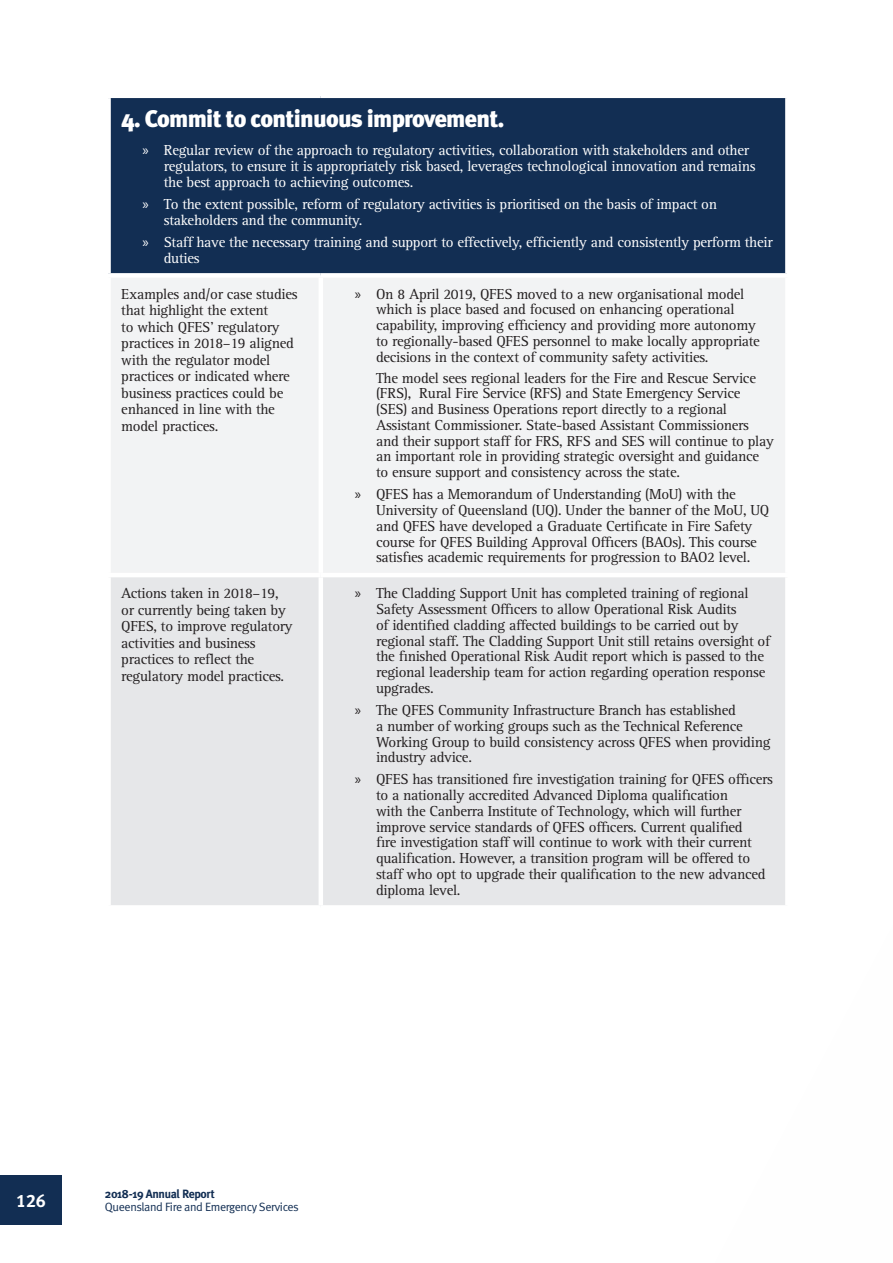
<style>
.page{position:relative;width:893px;height:1263px;background:#fff}
.page>*{position:absolute;margin:0;border:0;box-sizing:border-box;transform-origin:0 0}
.t1{font:900 24px "Meta Plus";letter-spacing:-.03em;color:#fff}
.t2{font:18px "Meta Bold LF";color:#fff}
.t3{font:15px/15.8px "Rotis Serif";letter-spacing:-.02em;color:#231f20}
.t4{font:15px/15.8px "Rotis Serif";letter-spacing:-.02em;color:#fff}
.t5{font:12px "Meta Normal";letter-spacing:-.03em;color:#122e53}
.t6{font:700 12px "Meta Plus";letter-spacing:-.03em;color:#122e53}
.s1{font-family:"Myriad Pro"}
</style>
<div class="page">
<div style="left:109px;top:96px;width:678px;height:179px;background:#122e53"></div>
<div style="left:111px;top:278px;width:674px;height:295px;background:#f2f3f4"></div>
<div style="left:111px;top:577px;width:674px;height:328px;background:#e6e7e9"></div>
<hr style="left:319px;top:577px;width:4px;height:328px;background:#fff">
<hr style="left:106px;top:94px;width:215px;height:4px;background:#fff">
<div style="left:106px;top:98px;width:5px;height:175px;background:#fff"></div>
<hr style="left:321px;top:94px;width:469px;height:4px;background:#fff">
<div style="left:785px;top:98px;width:5px;height:175px;background:#fff"></div>
<div style="left:106px;top:273px;width:215px;height:5px;background:#fff"></div>
<div style="left:321px;top:273px;width:469px;height:5px;background:#fff"></div>
<hr style="left:319px;top:278px;width:4px;height:295px;background:#fff">
<div style="left:0;top:1175px;width:62px;height:50px;background:#122e53"></div>
<h1 class="t1" style="left:121px;top:104px;width:384px">4. Commit to continuous improvement.</h1>
<p class="t4" style="left:164px;top:143px;width:593px;text-indent:-21px"><span class="s1">»</span> Regular review of the approach to regulatory activities, collaboration with stakeholders and other regulators, to ensure it is appropriately risk based, leverages technological innovation and remains the best approach to achieving outcomes.</p>
<p class="t4" style="left:164px;top:197px;width:555px;text-indent:-21px"><span class="s1">»</span> To the extent possible, reform of regulatory activities is prioritised on the basis of impact on stakeholders and the community.</p>
<p class="t4" style="left:164px;top:234px;width:610px;text-indent:-21px"><span class="s1">»</span> Staff have the necessary training and support to effectively, efficiently and consistently perform their duties</p>
<p class="t3" style="left:121px;top:286px;width:178px;line-height:16.5px">Examples and/or case studies that highlight the extent<br>to which QFES’ regulatory practices in 2018–19 aligned with the regulator model practices or indicated where business practices could be enhanced in line with the model practices.</p>
<p class="t3" style="left:376px;top:286px;width:385px;text-indent:-21px"><span class="s1">»</span> On 8 April 2019, QFES moved to a new organisational model which is place based and focused on enhancing operational capability, improving efficiency and providing more autonomy to regionally-based QFES personnel to make locally appropriate decisions in the context of community safety activities.</p>
<p class="t3" style="left:376px;top:370px;width:399px">The model sees regional leaders for the Fire and Rescue Service (FRS), Rural Fire Service (RFS) and State Emergency Service (SES) and Business Operations report directly to a regional Assistant Commissioner. State-based Assistant Commissioners and their support staff for FRS, RFS and SES will continue to play an important role in providing strategic oversight and guidance to ensure support and consistency across the state.</p>
<p class="t3" style="left:376px;top:487px;width:395px;text-indent:-21px"><span class="s1">»</span> QFES has a Memorandum of Understanding (MoU) with the University of Queensland (UQ). Under the banner of the MoU, UQ and QFES have developed a Graduate Certificate in Fire Safety course for QFES Building Approval Officers (BAOs). This course satisfies academic requirements for progression to BAO2 level.</p>
<p class="t3" style="left:121px;top:586px;width:173px;line-height:16.5px">Actions taken in 2018–19, or currently being taken by<br>QFES, to improve regulatory activities and business practices to reflect the regulatory model practices.</p>
<p class="t3" style="left:376px;top:586px;width:395px;text-indent:-21px"><span class="s1">»</span> The Cladding Support Unit has completed training of regional Safety Assessment Officers to allow Operational Risk Audits<br>of identified cladding affected buildings to be carried out by regional staff. The Cladding Support Unit still retains oversight of the finished Operational Risk Audit report which is passed to the regional leadership team for action regarding operation response upgrades.</p>
<p class="t3" style="left:376px;top:703px;width:396px;text-indent:-21px"><span class="s1">»</span> The QFES Community Infrastructure Branch has established<br>a number of working groups such as the Technical Reference Working Group to build consistency across QFES when providing industry advice.</p>
<p class="t3" style="left:376px;top:772px;width:398px;text-indent:-21px"><span class="s1">»</span> QFES has transitioned fire investigation training for QFES officers to a nationally accredited Advanced Diploma qualification<br>with the Canberra Institute of Technology, which will further improve service standards of QFES officers. Current qualified<br>fire investigation staff will continue to work with their current qualification. However, a transition program will be offered to staff who opt to upgrade their qualification to the new advanced diploma level.</p>
<p class="t2" style="left:16px;top:1189px;width:31px">126</p>
<p class="t6" style="left:105px;top:1187px;width:111px">2018-19 Annual Report</p>
<p class="t5" style="left:105px;top:1200px;width:196px">Queensland Fire and Emergency Services</p>
</div>
